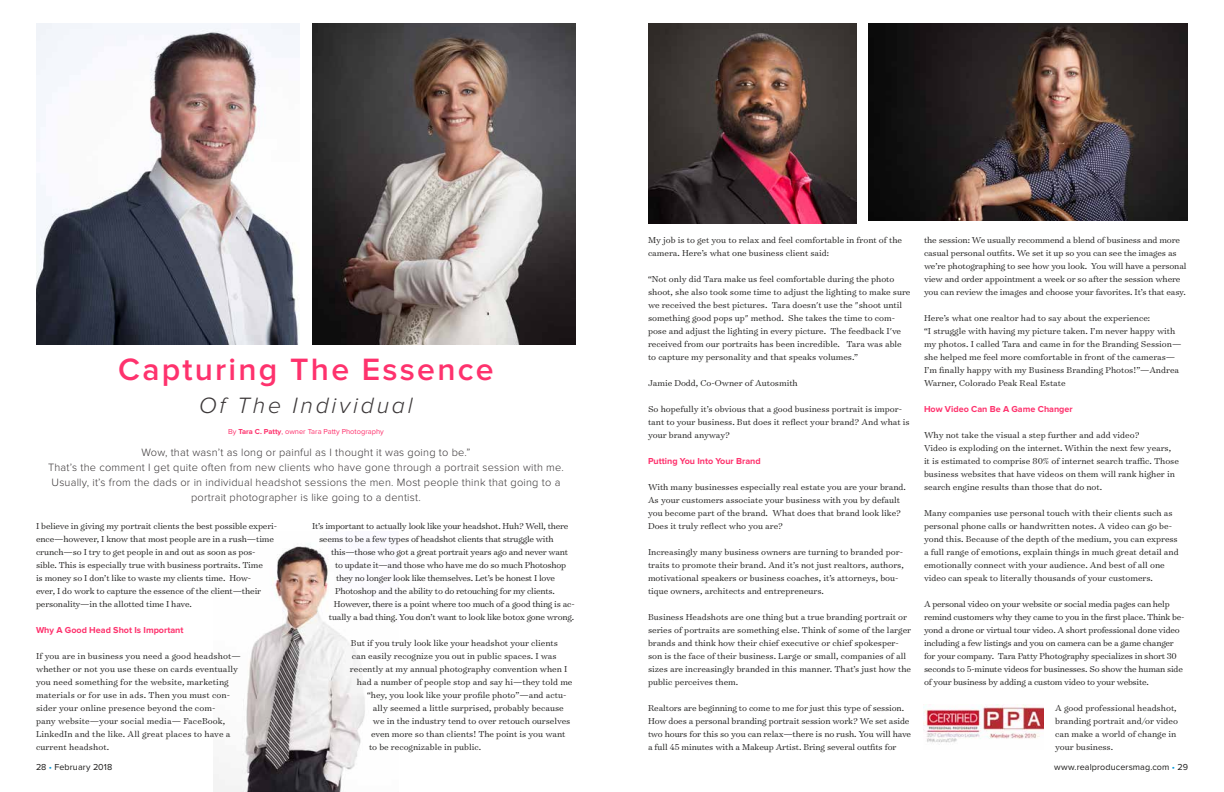
<style>
.page{position:relative;width:1224px;height:792px;background:#fff}
.page>*{position:absolute;margin:0;border:0;box-sizing:border-box;transform-origin:0 0}
.t1{font:600 32px "Proxima Nova";letter-spacing:.07em;color:#fe326d}
.t2{font:italic 300 23px "Proxima Nova";letter-spacing:.12em;color:#3b3738}
.t3{font:300 11px/15px "Proxima Nova";letter-spacing:.02em;color:#3b3738;text-align:center}
.t4{font:300 9.8px/13px "Surveyor Text";color:#1c1b1a}
.t5{font:300 9.8px/13px "Surveyor Text";letter-spacing:-.02em;color:#1c1b1a}
.t6{font:700 9px "Proxima Nova";color:#fe326d}
.t7{font:9px "Proxima Nova";letter-spacing:.01em;color:#1c1b1a}
.t8{font:7.5px "Proxima Nova";color:#fe326d}
.s1{font-weight:700}
.s2{color:#0098dd}
</style>
<div class="page">
<img style="left:213px;top:546px;width:152px;height:246px">
<img style="left:36px;top:24px;width:264px;height:320px">
<img style="left:312px;top:24px;width:264px;height:320px">
<img style="left:648px;top:24px;width:209px;height:199px">
<img style="left:869px;top:24px;width:319px;height:196px">
<img style="left:924px;top:704px;width:119px;height:39px">
<h1 class="t1" style="left:118px;top:351px;width:377px">Capturing The Essence</h1>
<h2 class="t2" style="left:199px;top:392px;width:215px">Of The Individual</h2>
<p class="t8" style="left:228px;top:427px;width:157px">By <span class="s1">Tara C. Patty</span>, owner Tara Patty Photography</p>
<p class="t3" style="left:48px;top:446px;width:517px">Wow, that wasn’t as long or painful as I thought it was going to be.”<br>That’s the comment I get quite often from new clients who have gone through a portrait session with me.<br>Usually, it’s from the dads or in individual headshot sessions the men. Most people think that going to a portrait photographer is like going to a dentist.</p>
<p class="t4" style="left:36px;top:519px;width:243px">I believe in giving my portrait clients the best possible experi&shy;ence—however, I know that most people are in a rush—time crunch—so I try to get people in and out as soon as pos&shy;sible. This is especially true with business portraits. Time<br>is money so I don’t like to waste my clients time. How-<br>ever, I do work to capture the essence of the client—their personality—in the allotted time I have.</p>
<p class="t6" style="left:36px;top:625px;width:149px">Why A Good Head Shot Is Important</p>
<p class="t4" style="left:36px;top:649px;width:206px">If you are in business you need a good headshot— whether or not you use these on cards eventually you need something for the website, marketing materials or for use in ads. Then you must con&shy;sider your online presence beyond the com-<br>pany website—your social media— FaceBook, LinkedIn and the like. All great places to have a current headshot.</p>
<p class="t5" style="left:319px;top:519px;width:251px;text-indent:-7px">It’s important to actually look like your headshot. Huh? Well, there seems to be a few types of headshot clients that struggle with</p>
<p class="t5" style="left:331px;top:545px;width:239px">this—those who got a great portrait years ago and never want</p>
<p class="t5" style="left:335px;top:558px;width:233px">to update it—and those who have me do so much Photoshop</p>
<p class="t5" style="left:336px;top:571px;width:221px">they no longer look like themselves. Let’s be honest I love</p>
<p class="t5" style="left:335px;top:584px;width:221px">Photoshop and the ability to do retouching for my clients.</p>
<p class="t5" style="left:334px;top:597px;width:242px">However, there is a point where too much of a good thing is ac-</p>
<p class="t5" style="left:329px;top:610px;width:247px">tually a bad thing. You don’t want to look like botox gone wrong.</p>
<p class="t4" style="left:351px;top:636px;width:208px">But if you truly look like your headshot your clients</p>
<p class="t4" style="left:352px;top:649px;width:206px">can easily recognize you out in public spaces. I was</p>
<p class="t4" style="left:350px;top:662px;width:219px">recently at my annual photography convention when I</p>
<p class="t4" style="left:357px;top:675px;width:217px">had a number of people stop and say hi—they told me</p>
<p class="t4" style="left:367px;top:688px;width:201px">“hey, you look like your profile photo”—and actu-</p>
<p class="t4" style="left:373px;top:701px;width:192px">ally seemed a little surprised, probably because</p>
<p class="t4" style="left:373px;top:714px;width:199px">we in the industry tend to over retouch ourselves</p>
<p class="t4" style="left:371px;top:727px;width:196px">even more so than clients! The point is you want</p>
<p class="t4" style="left:369px;top:740px;width:114px">to be recognizable in public.</p>
<p class="t4" style="left:648px;top:233px;width:256px">My job is to get you to relax and feel comfortable in front of the camera. Here’s what one business client said:</p>
<p class="t4" style="left:648px;top:272px;width:264px">“Not only did Tara make us feel comfortable during the photo shoot, she also took some time to adjust the lighting to make sure we received the best pictures. Tara doesn't use the "shoot until something good pops up" method. She takes the time to com&shy;pose and adjust the lighting in every picture. The feedback I've received from our portraits has been incredible. Tara was able to capture my personality and that speaks volumes.”</p>
<p class="t4" style="left:648px;top:376px;width:151px">Jamie Dodd, Co-Owner of Autosmith</p>
<p class="t4" style="left:648px;top:402px;width:263px">So hopefully it’s obvious that a good business portrait is impor&shy;tant to your business. But does it reflect your brand? And what is your brand anyway?</p>
<p class="t6" style="left:648px;top:456px;width:114px">Putting You Into Your Brand</p>
<p class="t4" style="left:648px;top:480px;width:259px">With many businesses especially real estate you are your brand.<br>As your customers associate your business with you by default you become part of the brand. What does that brand look like?<br>Does it truly reflect who you are?</p>
<p class="t4" style="left:648px;top:545px;width:257px">Increasingly many business owners are turning to branded por&shy;traits to promote their brand. And it’s not just realtors, authors, motivational speakers or business coaches, it’s attorneys, bou&shy;tique owners, architects and entrepreneurs.</p>
<p class="t4" style="left:648px;top:610px;width:265px">Business Headshots are one thing but a true branding portrait or series of portraits are something else. Think of some of the larger brands and think how their chief executive or chief spokesper&shy;son is the face of their business. Large or small, companies of all sizes are increasingly branded in this manner. That’s just how the public perceives them.</p>
<p class="t4" style="left:648px;top:701px;width:265px">Realtors are beginning to come to me for just this type of session.<br>How does a personal branding portrait session work? We set aside two hours for this so you can relax—there is no rush. You will have a full 45 minutes with a Makeup Artist. Bring several outfits for</p>
<p class="t4" style="left:924px;top:233px;width:264px">the session: We usually recommend a blend of business and more casual personal outfits. We set it up so you can see the images as we’re photographing to see how you look. You will have a personal view and order appointment a week or so after the session where you can review the images and choose your favorites. It’s that easy.</p>
<p class="t4" style="left:924px;top:311px;width:259px">Here’s what one realtor had to say about the experience:<br>“I struggle with having my picture taken. I’m never happy with my photos. I called Tara and came in for the Branding Session— she helped me feel more comfortable in front of the cameras— I’m finally happy with my Business Branding Photos!”—Andrea Warner, Colorado Peak Real Estate</p>
<p class="t6" style="left:924px;top:404px;width:150px">How Video Can Be A Game Changer</p>
<p class="t4" style="left:924px;top:428px;width:256px">Why not take the visual a step further and add video?<br>Video is exploding on the internet. Within the next few years, it is estimated to comprise 80% of internet search traffic. Those business websites that have videos on them will rank higher in search engine results than those that do not.</p>
<p class="t4" style="left:924px;top:506px;width:256px">Many companies use personal touch with their clients such as personal phone calls or handwritten notes. A video can go be&shy;yond this. Because of the depth of the medium, you can express a full range of emotions, explain things in much great detail and emotionally connect with your audience. And best of all one video can speak to literally thousands of your customers.</p>
<p class="t5" style="left:924px;top:597px;width:262px">A personal video on your website or social media pages can help remind customers why they came to you in the first place. Think be&shy;yond a drone or virtual tour video. A short professional done video including a few listings and you on camera can be a game changer for your company. Tara Patty Photography specializes in short 30 seconds to 5-minute videos for businesses. So show the human side of your business by adding a custom video to your website.</p>
<p class="t4" style="left:1055px;top:701px;width:124px">A good professional headshot, branding portrait and/or video can make a world of change in your business.</p>
<p class="t7" style="left:36px;top:762px;width:78px">28 <span class="s2">•</span> February 2018</p>
<p class="t7" style="left:1054px;top:762px;width:135px">www.realproducersmag.com <span class="s2">•</span> 29</p>
</div>
